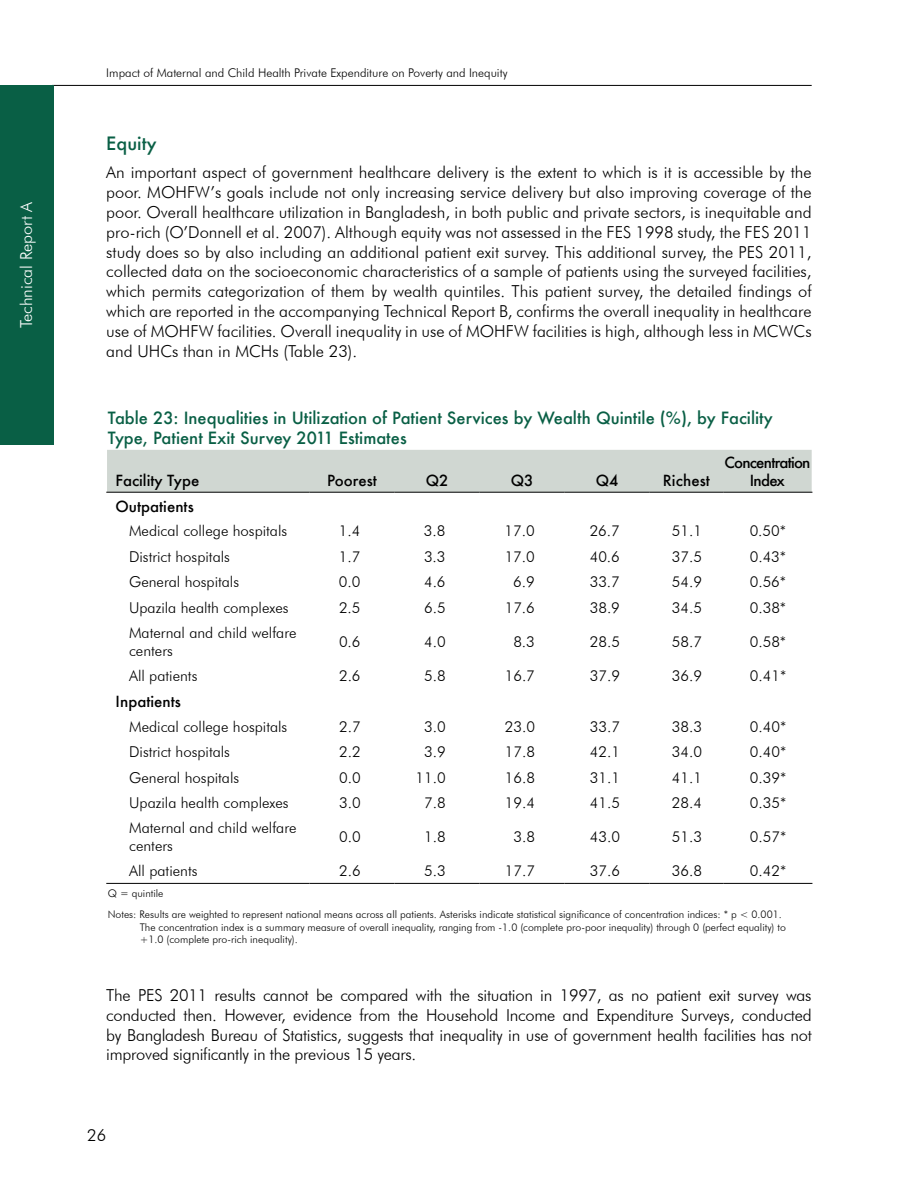
<style>
.page{position:relative;width:918px;height:1188px;background:#fff}
.page>*{position:absolute;margin:0;border:0;box-sizing:border-box;transform-origin:0 0}
.t1{font:500 18px "Futura";color:#095f45}
.t2{font:300 16.5px/19.8px "Futura BT";letter-spacing:-.015em;color:#000;text-align:justify}
.t3{font:500 16.5px/19.8px "Futura";color:#095f45}
.t4{font:300 16.5px "Futura BT";color:#fff}
.t5{font:300 15px/18px "Futura BT";color:#000}
.t6{font:500 15px "Futura";color:#000}
.t7{font:500 15px/18px "Futura";letter-spacing:-.05em;color:#000;text-align:center}
.t8{font:300 12px "Futura BT";color:#000}
.t9{font:300 10.5px/20.7px "Futura BT";color:#000}
</style>
<div class="page">
<hr style="left:52px;top:85px;width:760px;height:1px;background:#000">
<div style="left:0;top:85px;width:54px;height:360px;background:#095f45"></div>
<div style="left:107px;top:450px;width:705px;height:42px;background:#d0d7d2"></div>
<hr style="left:106px;top:492px;width:204px;height:1px;background:#000">
<hr style="left:310px;top:492px;width:85px;height:1px;background:#000">
<hr style="left:395px;top:492px;width:85px;height:1px;background:#000">
<hr style="left:480px;top:492px;width:85px;height:1px;background:#000">
<hr style="left:565px;top:492px;width:85px;height:1px;background:#000">
<hr style="left:650px;top:492px;width:73px;height:1px;background:#000">
<hr style="left:723px;top:492px;width:89px;height:1px;background:#000">
<hr style="left:106px;top:883px;width:204px;height:1px;background:#000">
<hr style="left:310px;top:883px;width:85px;height:1px;background:#000">
<hr style="left:395px;top:883px;width:85px;height:1px;background:#000">
<hr style="left:480px;top:883px;width:85px;height:1px;background:#000">
<hr style="left:565px;top:883px;width:85px;height:1px;background:#000">
<hr style="left:650px;top:883px;width:73px;height:1px;background:#000">
<hr style="left:723px;top:883px;width:89px;height:1px;background:#000">
<p class="t4" style="left:16px;top:328px;width:128px;rotate:-90deg">Technical Report A</p>
<p class="t8" style="left:106px;top:66px;width:403px">Impact of Maternal and Child Health Private Expenditure on Poverty and Inequity</p>
<p class="t1" style="left:106px;top:131px;width:52px">Equity</p>
<p class="t2" style="left:106px;top:163px;width:707px">An important aspect of government healthcare delivery is the extent to which is it is accessible by the poor. MOHFW’s goals include not only increasing service delivery but also improving coverage of the poor. Overall healthcare utilization in Bangladesh, in both public and private sectors, is inequitable and pro-rich (O’Donnell et al. 2007). Although equity was not assessed in the FES 1998 study, the FES 2011 study does so by also including an additional patient exit survey. This additional survey, the PES 2011, collected data on the socioeconomic characteristics of a sample of patients using the surveyed facilities, which permits categorization of them by wealth quintiles. This patient survey, the detailed findings of which are reported in the accompanying Technical Report B, confirms the overall inequality in healthcare use of MOHFW facilities. Overall inequality in use of MOHFW facilities is high, although less in MCWCs and UHCs than in MCHs (Table 23).</p>
<p class="t3" style="left:108px;top:408px;width:666px">Table 23: Inequalities in Utilization of Patient Services by Wealth Quintile (%), by Facility<br>Type, Patient Exit Survey 2011 Estimates</p>
<p class="t6" style="left:116px;top:470px;width:85px">Facility Type</p>
<p class="t6" style="left:327px;top:470px;width:51px">Poorest</p>
<p class="t6" style="left:426px;top:470px;width:24px">Q2</p>
<p class="t6" style="left:511px;top:470px;width:24px">Q3</p>
<p class="t6" style="left:596px;top:470px;width:24px">Q4</p>
<p class="t6" style="left:663px;top:470px;width:48px">Richest</p>
<p class="t7" style="left:724px;top:453px;width:88px">Concentration<br>Index</p>
<p class="t6" style="left:116px;top:496px;width:80px">Outpatients</p>
<p class="t5" style="left:129px;top:522px;width:160px">Medical college hospitals</p>
<p class="t5" style="left:339px;top:522px;width:23px">1.4</p>
<p class="t5" style="left:424px;top:522px;width:23px">3.8</p>
<p class="t5" style="left:505px;top:522px;width:32px">17.0</p>
<p class="t5" style="left:590px;top:522px;width:32px">26.7</p>
<p class="t5" style="left:672px;top:522px;width:32px">51.1</p>
<p class="t5" style="left:750px;top:522px;width:38px">0.50*</p>
<p class="t5" style="left:129px;top:547px;width:102px">District hospitals</p>
<p class="t5" style="left:339px;top:547px;width:23px">1.7</p>
<p class="t5" style="left:424px;top:547px;width:23px">3.3</p>
<p class="t5" style="left:505px;top:547px;width:32px">17.0</p>
<p class="t5" style="left:590px;top:547px;width:32px">40.6</p>
<p class="t5" style="left:672px;top:547px;width:32px">37.5</p>
<p class="t5" style="left:750px;top:547px;width:38px">0.43*</p>
<p class="t5" style="left:129px;top:573px;width:112px">General hospitals</p>
<p class="t5" style="left:339px;top:573px;width:23px">0.0</p>
<p class="t5" style="left:424px;top:573px;width:23px">4.6</p>
<p class="t5" style="left:513px;top:573px;width:23px">6.9</p>
<p class="t5" style="left:590px;top:573px;width:32px">33.7</p>
<p class="t5" style="left:672px;top:573px;width:32px">54.9</p>
<p class="t5" style="left:750px;top:573px;width:38px">0.56*</p>
<p class="t5" style="left:129px;top:598px;width:161px">Upazila health complexes</p>
<p class="t5" style="left:339px;top:598px;width:23px">2.5</p>
<p class="t5" style="left:424px;top:598px;width:23px">6.5</p>
<p class="t5" style="left:505px;top:598px;width:32px">17.6</p>
<p class="t5" style="left:590px;top:598px;width:32px">38.9</p>
<p class="t5" style="left:672px;top:598px;width:32px">34.5</p>
<p class="t5" style="left:750px;top:598px;width:38px">0.38*</p>
<p class="t5" style="left:129px;top:623px;width:169px">Maternal and child welfare centers</p>
<p class="t5" style="left:339px;top:632px;width:23px">0.6</p>
<p class="t5" style="left:424px;top:632px;width:23px">4.0</p>
<p class="t5" style="left:513px;top:632px;width:23px">8.3</p>
<p class="t5" style="left:590px;top:632px;width:32px">28.5</p>
<p class="t5" style="left:672px;top:632px;width:32px">58.7</p>
<p class="t5" style="left:750px;top:632px;width:38px">0.58*</p>
<p class="t5" style="left:129px;top:666px;width:70px">All patients</p>
<p class="t5" style="left:339px;top:666px;width:23px">2.6</p>
<p class="t5" style="left:424px;top:666px;width:23px">5.8</p>
<p class="t5" style="left:505px;top:666px;width:32px">16.7</p>
<p class="t5" style="left:590px;top:666px;width:32px">37.9</p>
<p class="t5" style="left:672px;top:666px;width:32px">36.9</p>
<p class="t5" style="left:750px;top:666px;width:38px">0.41*</p>
<p class="t6" style="left:116px;top:691px;width:67px">Inpatients</p>
<p class="t5" style="left:129px;top:717px;width:160px">Medical college hospitals</p>
<p class="t5" style="left:339px;top:717px;width:23px">2.7</p>
<p class="t5" style="left:424px;top:717px;width:23px">3.0</p>
<p class="t5" style="left:505px;top:717px;width:32px">23.0</p>
<p class="t5" style="left:590px;top:717px;width:32px">33.7</p>
<p class="t5" style="left:672px;top:717px;width:32px">38.3</p>
<p class="t5" style="left:750px;top:717px;width:38px">0.40*</p>
<p class="t5" style="left:129px;top:743px;width:102px">District hospitals</p>
<p class="t5" style="left:339px;top:743px;width:23px">2.2</p>
<p class="t5" style="left:424px;top:743px;width:23px">3.9</p>
<p class="t5" style="left:505px;top:743px;width:32px">17.8</p>
<p class="t5" style="left:590px;top:743px;width:32px">42.1</p>
<p class="t5" style="left:672px;top:743px;width:32px">34.0</p>
<p class="t5" style="left:750px;top:743px;width:38px">0.40*</p>
<p class="t5" style="left:129px;top:768px;width:112px">General hospitals</p>
<p class="t5" style="left:339px;top:768px;width:23px">0.0</p>
<p class="t5" style="left:415px;top:768px;width:32px">11.0</p>
<p class="t5" style="left:505px;top:768px;width:32px">16.8</p>
<p class="t5" style="left:590px;top:768px;width:32px">31.1</p>
<p class="t5" style="left:672px;top:768px;width:32px">41.1</p>
<p class="t5" style="left:750px;top:768px;width:38px">0.39*</p>
<p class="t5" style="left:129px;top:794px;width:161px">Upazila health complexes</p>
<p class="t5" style="left:339px;top:794px;width:23px">3.0</p>
<p class="t5" style="left:424px;top:794px;width:23px">7.8</p>
<p class="t5" style="left:505px;top:794px;width:32px">19.4</p>
<p class="t5" style="left:590px;top:794px;width:32px">41.5</p>
<p class="t5" style="left:672px;top:794px;width:32px">28.4</p>
<p class="t5" style="left:750px;top:794px;width:38px">0.35*</p>
<p class="t5" style="left:129px;top:819px;width:169px">Maternal and child welfare centers</p>
<p class="t5" style="left:339px;top:828px;width:23px">0.0</p>
<p class="t5" style="left:424px;top:828px;width:23px">1.8</p>
<p class="t5" style="left:513px;top:828px;width:23px">3.8</p>
<p class="t5" style="left:590px;top:828px;width:32px">43.0</p>
<p class="t5" style="left:672px;top:828px;width:32px">51.3</p>
<p class="t5" style="left:750px;top:828px;width:38px">0.57*</p>
<p class="t5" style="left:129px;top:862px;width:70px">All patients</p>
<p class="t5" style="left:339px;top:862px;width:23px">2.6</p>
<p class="t5" style="left:424px;top:862px;width:23px">5.3</p>
<p class="t5" style="left:505px;top:862px;width:32px">17.7</p>
<p class="t5" style="left:590px;top:862px;width:32px">37.6</p>
<p class="t5" style="left:672px;top:862px;width:32px">36.8</p>
<p class="t5" style="left:750px;top:862px;width:38px">0.42*</p>
<p class="t9" style="left:108px;top:883px;width:676px">Q = quintile<br>Notes: Results are weighted to represent national means across all patients. Asterisks indicate statistical significance of concentration indices: * p &lt; 0.001.</p>
<p class="t9" style="left:140px;top:921px;width:648px;line-height:12.6px">The concentration index is a summary measure of overall inequality, ranging from -1.0 (complete pro-poor inequality) through 0 (perfect equality) to +1.0 (complete pro-rich inequality).</p>
<p class="t2" style="left:106px;top:985px;width:707px">The PES 2011 results cannot be compared with the situation in 1997, as no patient exit survey was conducted then. However, evidence from the Household Income and Expenditure Surveys, conducted by Bangladesh Bureau of Statistics, suggests that inequality in use of government health facilities has not improved significantly in the previous 15 years.</p>
<p class="t2" style="left:87px;top:1125px;width:21px">26</p>
</div>
